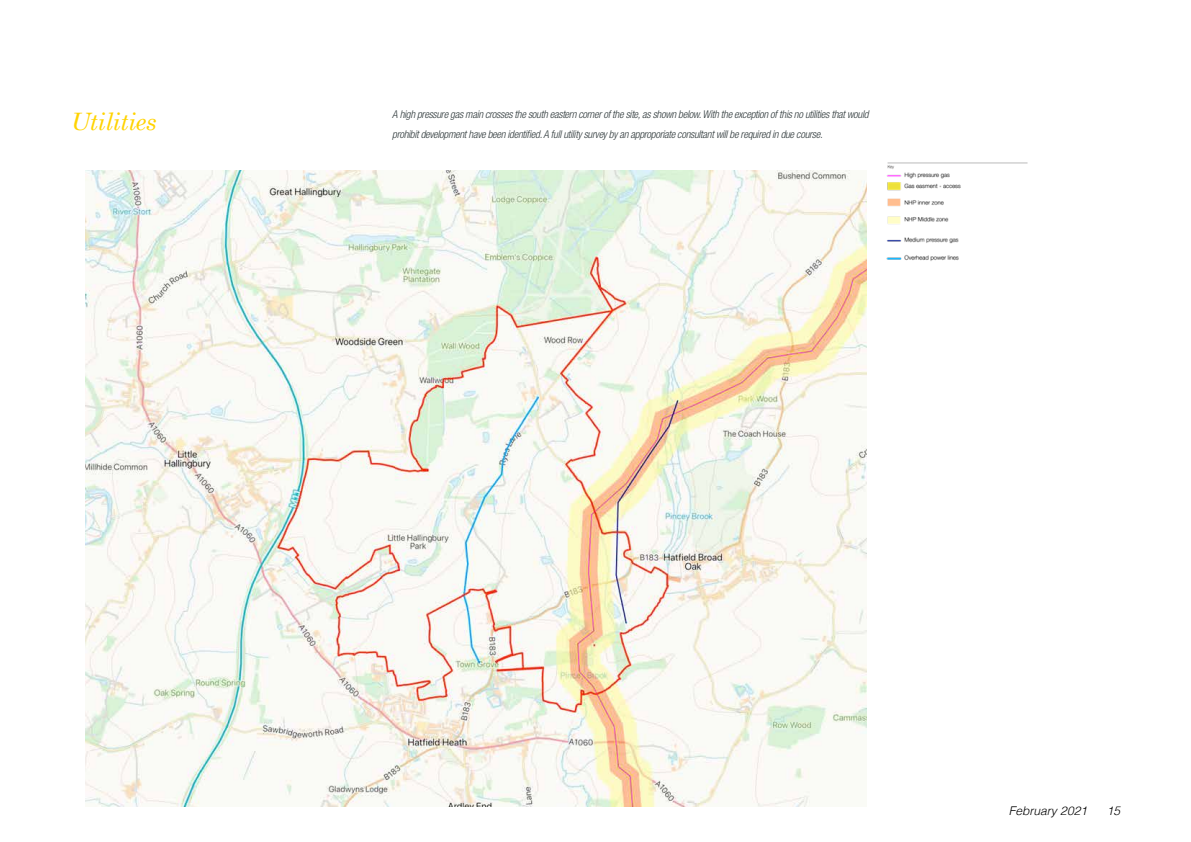
<style>
.page{position:relative;width:1191px;height:842px;background:#fff}
.page>*{position:absolute;margin:0;border:0;box-sizing:border-box;transform-origin:0 0}
.t1{font:italic 24px "Century Schoolbook";letter-spacing:-.02em;color:#ffd300}
.t2{font:italic 300 12px "Helvetica";color:#000}
.t3{font:italic 300 condensed 10.7px "Helvetica Neue LT Std";letter-spacing:-.025em;color:#313b3d}
</style>
<div class="page">
<img style="left:85px;top:170px;width:781px;height:636px">
<img style="left:886px;top:162px;width:142px;height:99px">
<h1 class="t1" style="left:71px;top:107px;width:87px">Utilities</h1>
<p class="t3" style="left:392px;top:108px;width:478px">A high pressure gas main crosses the south eastern corner of the site, as shown below. With the exception of this no utilities that would</p>
<p class="t3" style="left:392px;top:129px;width:432px">prohibit development have been identified. A full utility survey by an approporiate consultant will be required in due course.</p>
<p class="t2" style="left:1009px;top:801px;width:80px">February 2021</p>
<p class="t2" style="left:1106px;top:801px;width:15px">15</p>
</div>
